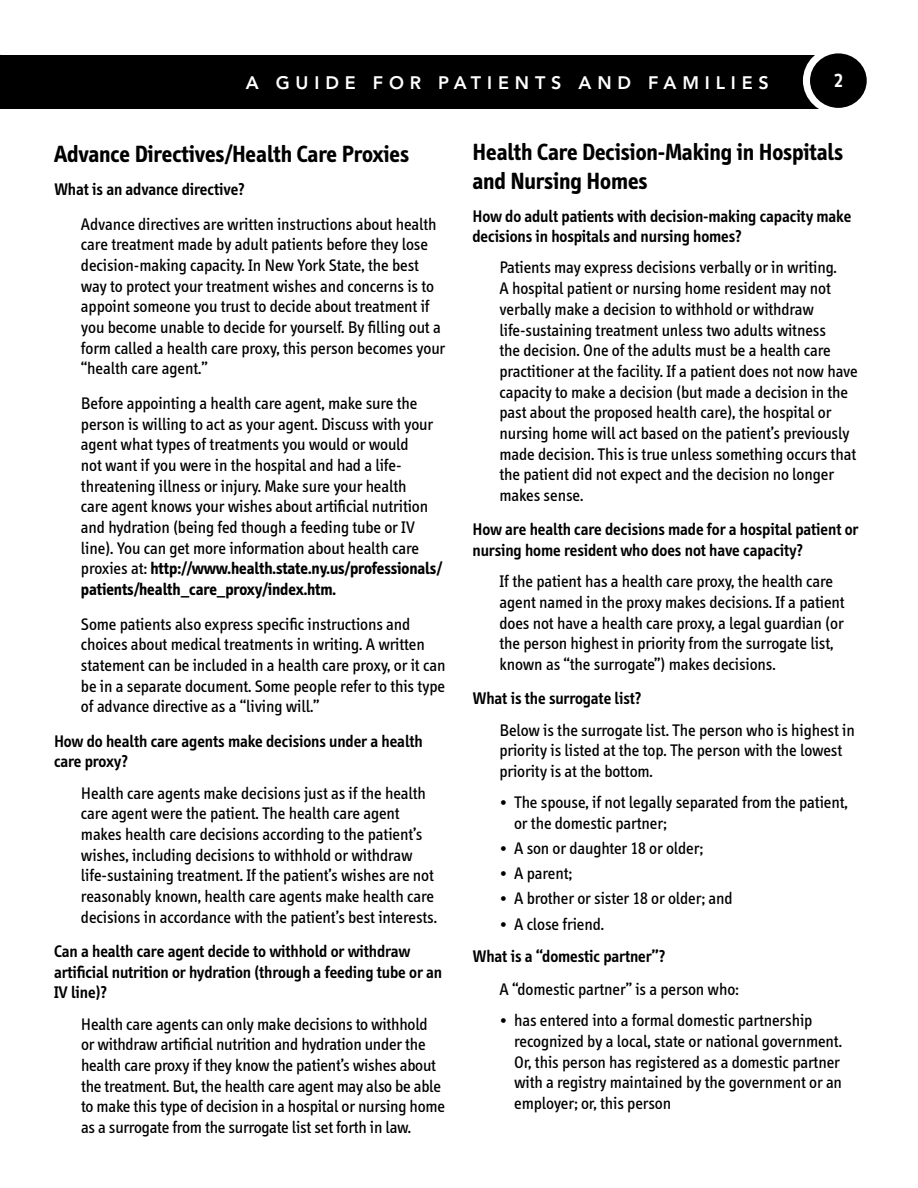
<style>
.page{position:relative;width:918px;height:1188px;background:#fff}
.page>*{position:absolute;margin:0;border:0;box-sizing:border-box;transform-origin:0 0}
.t1{font:700 24px/28.8px "Info";color:#000}
.t2{font:700 19.5px "Info";color:#fff}
.t3{font:800 18px "Avenir";letter-spacing:.325em;color:#fff}
.t4{font:17.25px/20.7px "Info";color:#000}
.t5{font:600 17.25px/20.7px "Info";color:#000}
.s1{font-weight:700}
</style>
<div class="page">
<div style="left:1px;top:55px;width:832px;height:54px;background:#000"></div>
<div style="left:803px;top:47px;width:71px;height:68px;background:#fff;border-radius:50%"></div>
<div style="left:810px;top:53px;width:57px;height:55px;background:#000;border-radius:50%"></div>
<hr style="left:0;top:55px;width:1px;height:54px;background:#000">
<p class="t3" style="left:246px;top:72px;width:525px">A GUIDE FOR PATIENTS AND FAMILIES</p>
<p class="t2" style="left:834px;top:69px;width:11px">2</p>
<h1 class="t1" style="left:54px;top:139px;width:357px">Advance Directives/Health Care Proxies</h1>
<p class="t5" style="left:54px;top:179px;width:192px">What is an advance directive?</p>
<p class="t4" style="left:81px;top:214px;width:366px">Advance directives are written instructions about health care treatment made by adult patients before they lose decision-making capacity. In New York State, the best way to protect your treatment wishes and concerns is to appoint someone you trust to decide about treatment if you become unable to decide for yourself. By filling out a form called a health care proxy, this person becomes your “health care agent.”</p>
<p class="t4" style="left:81px;top:393px;width:362px">Before appointing a health care agent, make sure the person is willing to act as your agent. Discuss with your agent what types of treatments you would or would<br>not want if you were in the hospital and had a life&shy;threatening illness or injury. Make sure your health<br>care agent knows your wishes about artificial nutrition and hydration (being fed though a feeding tube or IV line). You can get more information about health care proxies at: <span class="s1">http://www.health.state.ny.us/professionals/ patients/health_care_proxy/index.htm.</span></p>
<p class="t4" style="left:81px;top:614px;width:366px">Some patients also express specific instructions and choices about medical treatments in writing. A written statement can be included in a health care proxy, or it can be in a separate document. Some people refer to this type of advance directive as a “living will.”</p>
<p class="t5" style="left:54px;top:731px;width:370px">How do health care agents make decisions under a health care proxy?</p>
<p class="t4" style="left:81px;top:783px;width:358px">Health care agents make decisions just as if the health care agent were the patient. The health care agent makes health care decisions according to the patient’s wishes, including decisions to withhold or withdraw life-sustaining treatment. If the patient’s wishes are not reasonably known, health care agents make health care decisions in accordance with the patient’s best interests.</p>
<p class="t5" style="left:54px;top:941px;width:390px">Can a health care agent decide to withhold or withdraw artificial nutrition or hydration (through a feeding tube or an<br>IV line)?</p>
<p class="t4" style="left:81px;top:1014px;width:365px">Health care agents can only make decisions to withhold or withdraw artificial nutrition and hydration under the health care proxy if they know the patient’s wishes about the treatment. But, the health care agent may also be able to make this type of decision in a hospital or nursing home as a surrogate from the surrogate list set forth in law.</p>
<h1 class="t1" style="left:472px;top:138px;width:372px">Health Care Decision-Making in Hospitals and Nursing Homes</h1>
<p class="t5" style="left:472px;top:206px;width:380px">How do adult patients with decision-making capacity make decisions in hospitals and nursing homes?</p>
<p class="t4" style="left:499px;top:258px;width:360px">Patients may express decisions verbally or in writing.<br>A hospital patient or nursing home resident may not verbally make a decision to withhold or withdraw life-sustaining treatment unless two adults witness<br>the decision. One of the adults must be a health care practitioner at the facility. If a patient does not now have capacity to make a decision (but made a decision in the past about the proposed health care), the hospital or nursing home will act based on the patient’s previously made decision. This is true unless something occurs that the patient did not expect and the decision no longer makes sense.</p>
<p class="t5" style="left:472px;top:519px;width:387px">How are health care decisions made for a hospital patient or nursing home resident who does not have capacity?</p>
<p class="t4" style="left:499px;top:571px;width:347px">If the patient has a health care proxy, the health care agent named in the proxy makes decisions. If a patient does not have a health care proxy, a legal guardian (or the person highest in priority from the surrogate list, known as “the surrogate”) makes decisions.</p>
<p class="t5" style="left:472px;top:688px;width:171px">What is the surrogate list?</p>
<p class="t4" style="left:499px;top:720px;width:357px">Below is the surrogate list. The person who is highest in priority is listed at the top. The person with the lowest priority is at the bottom.</p>
<p class="t4" style="left:514px;top:792px;width:335px;text-indent:-15px">• The spouse, if not legally separated from the patient, or the domestic partner;</p>
<p class="t4" style="left:499px;top:838px;width:205px">• A son or daughter 18 or older;</p>
<p class="t4" style="left:499px;top:863px;width:74px">• A parent;</p>
<p class="t4" style="left:499px;top:889px;width:234px">• A brother or sister 18 or older; and</p>
<p class="t4" style="left:499px;top:914px;width:106px">• A close friend.</p>
<p class="t5" style="left:472px;top:946px;width:194px">What is a “domestic partner”?</p>
<p class="t4" style="left:499px;top:979px;width:241px">A “domestic partner” is a person who:</p>
<p class="t4" style="left:514px;top:1010px;width:329px;text-indent:-15px">• has entered into a formal domestic partnership recognized by a local, state or national government.<br>Or, this person has registered as a domestic partner with a registry maintained by the government or an employer; or, this person</p>
</div>
